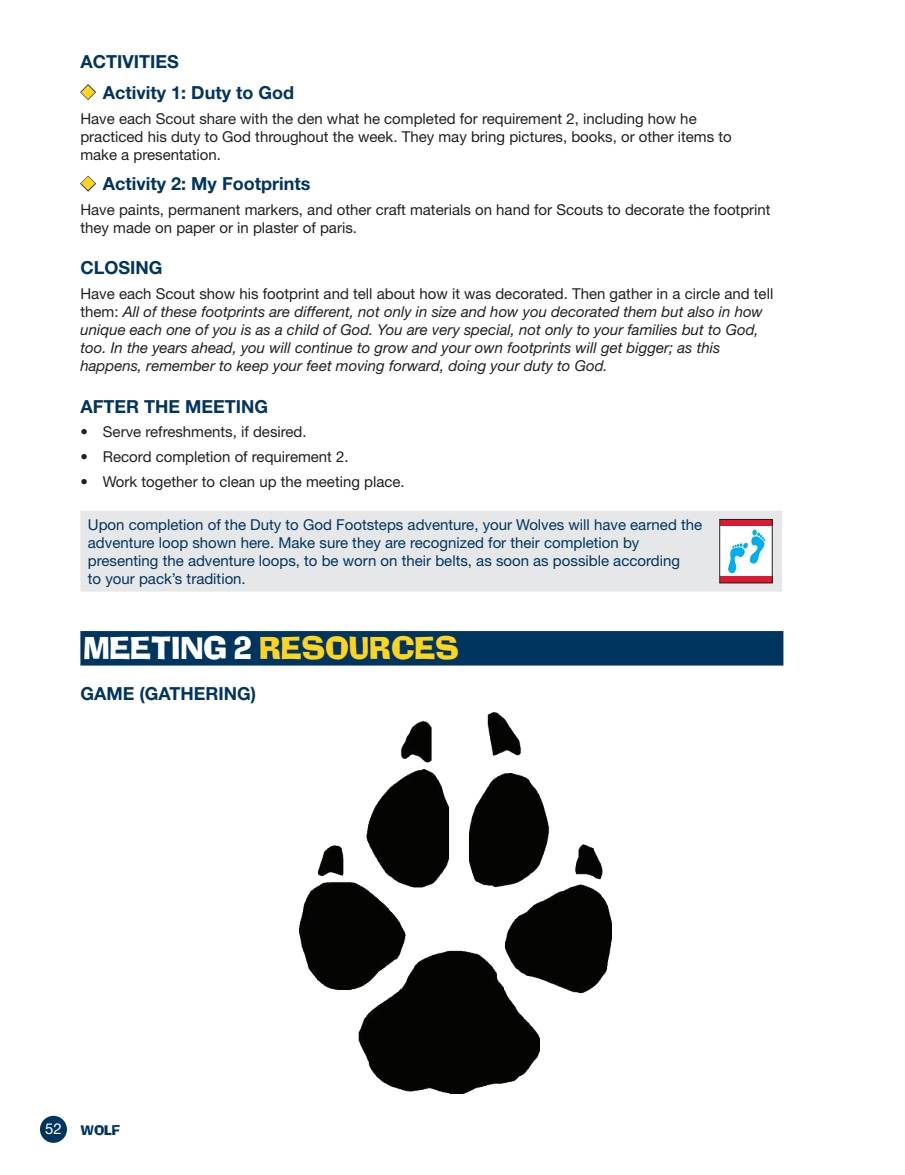
<style>
.page{position:relative;width:905px;height:1175px;background:#fff}
.page>*{position:absolute;margin:0;border:0;box-sizing:border-box;transform-origin:0 0}
.t1{font:34.5px "Ad Lib ICG";color:#fed41d}
.t2{font:700 18px "Helvetica Neue";color:#003560}
.t3{font:italic 15px/18px "Helvetica Neue";color:#231f20}
.t4{font:15px/18px "Helvetica Neue";color:#231f20}
.t5{font:15px/18px "Helvetica Neue";color:#003560}
.t6{font:15px "Ad Lib ICG";color:#003560}
.s1{color:#fed41d}
.s2{font-style:normal}
.s3{color:#fff}
.s4{font-family:"Helvetica Neue";color:#fff}
</style>
<div class="page">
<div style="left:40px;top:1115px;width:27px;height:27px;background:#003560;border-radius:50%"></div>
<div style="left:80px;top:631px;width:703px;height:34px;background:#003560"></div>
<svg style="left:80px;top:84px;width:16px;height:16px"></svg>
<svg style="left:80px;top:175px;width:16px;height:17px"></svg>
<div style="left:80px;top:511px;width:702px;height:80px;background:#e6e7e9"></div>
<div style="left:719px;top:519px;width:53px;height:64px;background:#fff"></div>
<div style="left:720px;top:519px;width:52px;height:7px;background:#dc1a32"></div>
<div style="left:720px;top:576px;width:52px;height:7px;background:#dc1a32"></div>
<svg style="left:728px;top:529px;width:38px;height:44px"></svg>
<div style="left:719px;top:519px;width:53px;height:64px;border:1px solid #231f20"></div>
<img style="left:299px;top:712px;width:312px;height:382px">
<p class="t2" style="left:80px;top:51px;width:100px">ACTIVITIES</p>
<p class="t2" style="left:80px;top:81px;width:215px"><span class="s1">◆</span> Activity 1: Duty to God</p>
<p class="t4" style="left:80px;top:109px;width:653px">Have each Scout share with the den what he completed for requirement 2, including how he practiced his duty to God throughout the week. They may bring pictures, books, or other items to make a presentation.</p>
<p class="t2" style="left:80px;top:173px;width:231px"><span class="s1">◆</span> Activity 2: My Footprints</p>
<p class="t4" style="left:80px;top:201px;width:691px">Have paints, permanent markers, and other craft materials on hand for Scouts to decorate the footprint they made on paper or in plaster of paris.</p>
<p class="t2" style="left:80px;top:257px;width:84px">CLOSING</p>
<p class="t3" style="left:80px;top:285px;width:694px"><span class="s2">Have each Scout show his footprint and tell about how it was decorated. Then gather in a circle and tell them:</span> All of these footprints are different, not only in size and how you decorated them but also in how unique each one of you is as a child of God. You are very special, not only to your families but to God, too. In the years ahead, you will continue to grow and your own footprints will get bigger; as this happens, remember to keep your feet moving forward, doing your duty to God.</p>
<p class="t2" style="left:80px;top:395px;width:189px">AFTER THE MEETING</p>
<p class="t4" style="left:80px;top:423px;width:228px">• Serve refreshments, if desired.</p>
<p class="t4" style="left:80px;top:447px;width:270px">• Record completion of requirement 2.</p>
<p class="t4" style="left:80px;top:472px;width:326px">• Work together to clean up the meeting place.</p>
<p class="t5" style="left:88px;top:515px;width:615px">Upon completion of the Duty to God Footsteps adventure, your Wolves will have earned the adventure loop shown here. Make sure they are recognized for their completion by presenting the adventure loops, to be worn on their belts, as soon as possible according<br>to your pack’s tradition.</p>
<h1 class="t1" style="left:83px;top:627px;width:377px"><span class="s3">MEETING 2</span> RESOURCES</h1>
<p class="t2" style="left:80px;top:683px;width:177px">GAME (GATHERING)</p>
<p class="t6" style="left:45px;top:1120px;width:77px"><span class="s4">52</span> WOLF</p>
</div>
